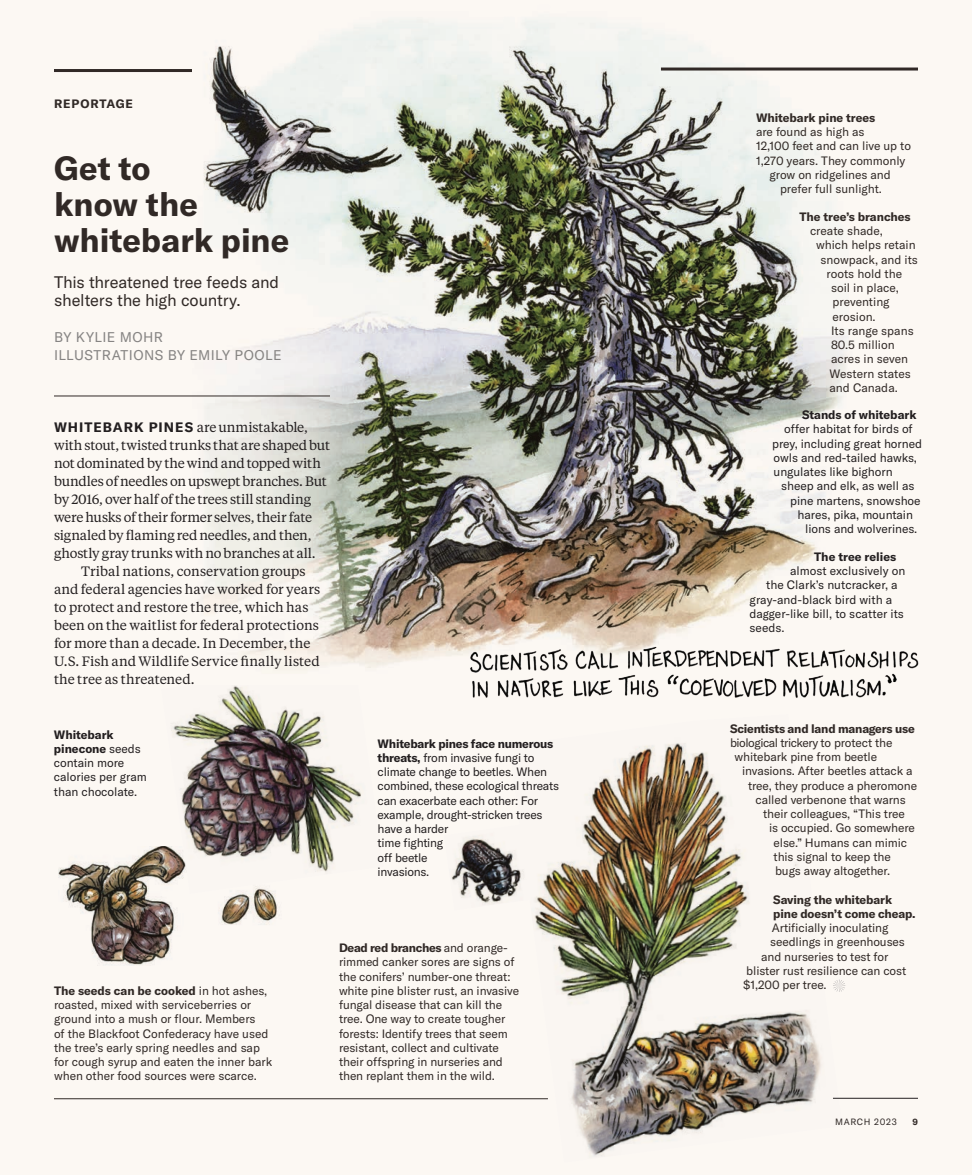
<style>
.page{position:relative;width:972px;height:1175px;background:#fff}
.page>*{position:absolute;margin:0;border:0;box-sizing:border-box;transform-origin:0 0}
.t1{font:700 33px/36px "GT America";color:#231f20}
.t2{font:16.5px/18px "GT America";letter-spacing:-.01em;color:#231f20}
.t3{font:13.8px/18px "GT America";letter-spacing:.03em;color:#808285}
.t4{font:13.5px "Tiempos Text";letter-spacing:-.005em;color:#231f20}
.t5{font:12px/14.2px "GT America";letter-spacing:-.01em;color:#231f20}
.t6{font:700 12px/14.2px "GT America";letter-spacing:-.01em;color:#231f20}
.t7{font:700 12px "GT America";letter-spacing:.075em;color:#231f20}
.t8{font:9px "GT America";letter-spacing:.075em;color:#231f20}
.t9{font:700 9px "GT America";color:#231f20}
.s1{font-family:"GT America";font-weight:700}
.s2{font-weight:700}
</style>
<div class="page">
<img style="left:1px;top:0;width:971px;height:1174px">
<img style="left:434px;top:646px;width:493px;height:68px">
<hr style="left:833px;top:1098px;width:85px;height:1px;background:#231f20">
<p class="t7" style="left:54px;top:96px;width:80px">REPORTAGE</p>
<h1 class="t1" style="left:54px;top:150px;width:237px">Get to<br>know the whitebark pine</h1>
<h2 class="t2" style="left:54px;top:273px;width:227px">This threatened tree feeds and shelters the high country.</h2>
<p class="t3" style="left:54px;top:328px;width:229px">BY KYLIE MOHR<br>ILLUSTRATIONS BY EMILY POOLE</p>
<p class="t4" style="left:54px;top:418px;width:255px"><span class="s1">WHITEBARK PINES</span> are unmistakable,</p>
<p class="t4" style="left:54px;top:436px;width:278px">with stout, twisted trunks that are shaped but</p>
<p class="t4" style="left:54px;top:454px;width:268px">not dominated by the wind and topped with</p>
<p class="t4" style="left:54px;top:472px;width:274px">bundles of needles on upswept branches. But</p>
<p class="t4" style="left:54px;top:490px;width:259px">by 2016, over half of the trees still standing</p>
<p class="t4" style="left:54px;top:508px;width:260px">were husks of their former selves, their fate</p>
<p class="t4" style="left:54px;top:526px;width:259px">signaled by flaming red needles, and then,</p>
<p class="t4" style="left:54px;top:544px;width:263px">ghostly gray trunks with no branches at all.</p>
<p class="t4" style="left:81px;top:562px;width:226px">Tribal nations, conservation groups</p>
<p class="t4" style="left:54px;top:580px;width:268px">and federal agencies have worked for years</p>
<p class="t4" style="left:54px;top:598px;width:256px">to protect and restore the tree, which has</p>
<p class="t4" style="left:54px;top:616px;width:266px">been on the waitlist for federal protections</p>
<p class="t4" style="left:54px;top:634px;width:258px">for more than a decade. In December, the</p>
<p class="t4" style="left:54px;top:652px;width:267px">U.S. Fish and Wildlife Service finally listed</p>
<p class="t4" style="left:54px;top:670px;width:142px">the tree as threatened.</p>
<p class="t5" style="left:54px;top:727px;width:94px"><span class="s2">Whitebark pinecone</span> seeds contain more calories per gram than chocolate.</p>
<p class="t5" style="left:378px;top:736px;width:183px"><span class="s2">Whitebark pines face numerous threats,</span> from invasive fungi to climate change to beetles. When combined, these ecological threats can exacerbate each other: For example, drought-stricken trees have a harder<br>time fighting<br>off beetle<br>invasions.</p>
<p class="t5" style="left:54px;top:983px;width:220px"><span class="s2">The seeds can be cooked</span> in hot ashes, roasted, mixed with serviceberries or ground into a mush or flour. Members<br>of the Blackfoot Confederacy have used the tree’s early spring needles and sap for cough syrup and eaten the inner bark when other food sources were scarce.</p>
<p class="t5" style="left:339px;top:940px;width:182px"><span class="s2">Dead red branches</span> and orange&shy;rimmed canker sores are signs of the conifers’ number-one threat: white pine blister rust, an invasive fungal disease that can kill the tree. One way to create tougher forests: Identify trees that seem resistant, collect and cultivate their offspring in nurseries and then replant them in the wild.</p>
<p class="t6" style="left:756px;top:110px;width:121px">Whitebark pine trees</p>
<p class="t5" style="left:756px;top:125px;width:110px">are found as high as</p>
<p class="t5" style="left:756px;top:139px;width:157px">12,100 feet and can live up to</p>
<p class="t5" style="left:756px;top:153px;width:151px">1,270 years. They commonly</p>
<p class="t5" style="left:770px;top:167px;width:123px">grow on ridgelines and</p>
<p class="t5" style="left:780px;top:182px;width:103px">prefer full sunlight.</p>
<p class="t6" style="left:800px;top:209px;width:113px">The tree’s branches</p>
<p class="t5" style="left:810px;top:224px;width:75px">create shade,</p>
<p class="t5" style="left:816px;top:238px;width:101px">which helps retain</p>
<p class="t5" style="left:821px;top:252px;width:99px">snowpack, and its</p>
<p class="t5" style="left:827px;top:266px;width:77px">roots hold the</p>
<p class="t5" style="left:831px;top:281px;width:69px">soil in place,</p>
<p class="t5" style="left:833px;top:295px;width:59px">preventing</p>
<p class="t5" style="left:833px;top:309px;width:45px">erosion.</p>
<p class="t5" style="left:831px;top:323px;width:84px">Its range spans</p>
<p class="t5" style="left:831px;top:338px;width:65px">80.5 million</p>
<p class="t5" style="left:831px;top:352px;width:79px">acres in seven</p>
<p class="t5" style="left:830px;top:366px;width:83px">Western states</p>
<p class="t5" style="left:830px;top:380px;width:70px">and Canada.</p>
<p class="t6" style="left:802px;top:407px;width:116px">Stands of whitebark</p>
<p class="t5" style="left:772px;top:422px;width:151px;text-indent:12px">offer habitat for birds of prey, including great horned owls and red-tailed hawks, ungulates like bighorn</p>
<p class="t5" style="left:781px;top:479px;width:135px">sheep and elk, as well as</p>
<p class="t5" style="left:790px;top:493px;width:132px">pine martens, snowshoe</p>
<p class="t5" style="left:798px;top:507px;width:117px">hares, pika, mountain</p>
<p class="t5" style="left:805px;top:522px;width:114px">lions and wolverines.</p>
<p class="t6" style="left:814px;top:549px;width:84px">The tree relies</p>
<p class="t5" style="left:790px;top:564px;width:117px">almost exclusively on</p>
<p class="t5" style="left:766px;top:578px;width:133px">the Clark’s nutcracker, a</p>
<p class="t5" style="left:750px;top:592px;width:144px">gray-and-black bird with a</p>
<p class="t5" style="left:750px;top:606px;width:156px">dagger-like bill, to scatter its</p>
<p class="t5" style="left:750px;top:621px;width:36px">seeds.</p>
<p class="t6" style="left:730px;top:721px;width:186px">Scientists and land managers use</p>
<p class="t5" style="left:735px;top:735px;width:160px;text-indent:-4px">biological trickery to protect the whitebark pine from beetle</p>
<p class="t5" style="left:742px;top:764px;width:172px">invasions. After beetles attack a</p>
<p class="t5" style="left:748px;top:778px;width:171px">tree, they produce a pheromone</p>
<p class="t5" style="left:756px;top:792px;width:152px">called verbenone that warns</p>
<p class="t5" style="left:763px;top:806px;width:143px">their colleagues, “This tree</p>
<p class="t5" style="left:769px;top:821px;width:147px">is occupied. Go somewhere</p>
<p class="t5" style="left:774px;top:835px;width:135px">else.” Humans can mimic</p>
<p class="t5" style="left:774px;top:849px;width:119px">this signal to keep the</p>
<p class="t5" style="left:775px;top:863px;width:117px">bugs away altogether.</p>
<p class="t6" style="left:773px;top:892px;width:144px">Saving the whitebark pine doesn’t come cheap.</p>
<p class="t5" style="left:772px;top:920px;width:118px">Artificially inoculating</p>
<p class="t5" style="left:770px;top:935px;width:136px">seedlings in greenhouses</p>
<p class="t5" style="left:761px;top:949px;width:129px">and nurseries to test for</p>
<p class="t5" style="left:746px;top:963px;width:162px">blister rust resilience can cost</p>
<p class="t5" style="left:743px;top:977px;width:85px">$1,200 per tree.</p>
<p class="t8" style="left:835px;top:1117px;width:63px">MARCH 2023</p>
<p class="t9" style="left:913px;top:1116px;width:7px">9</p>
</div>
